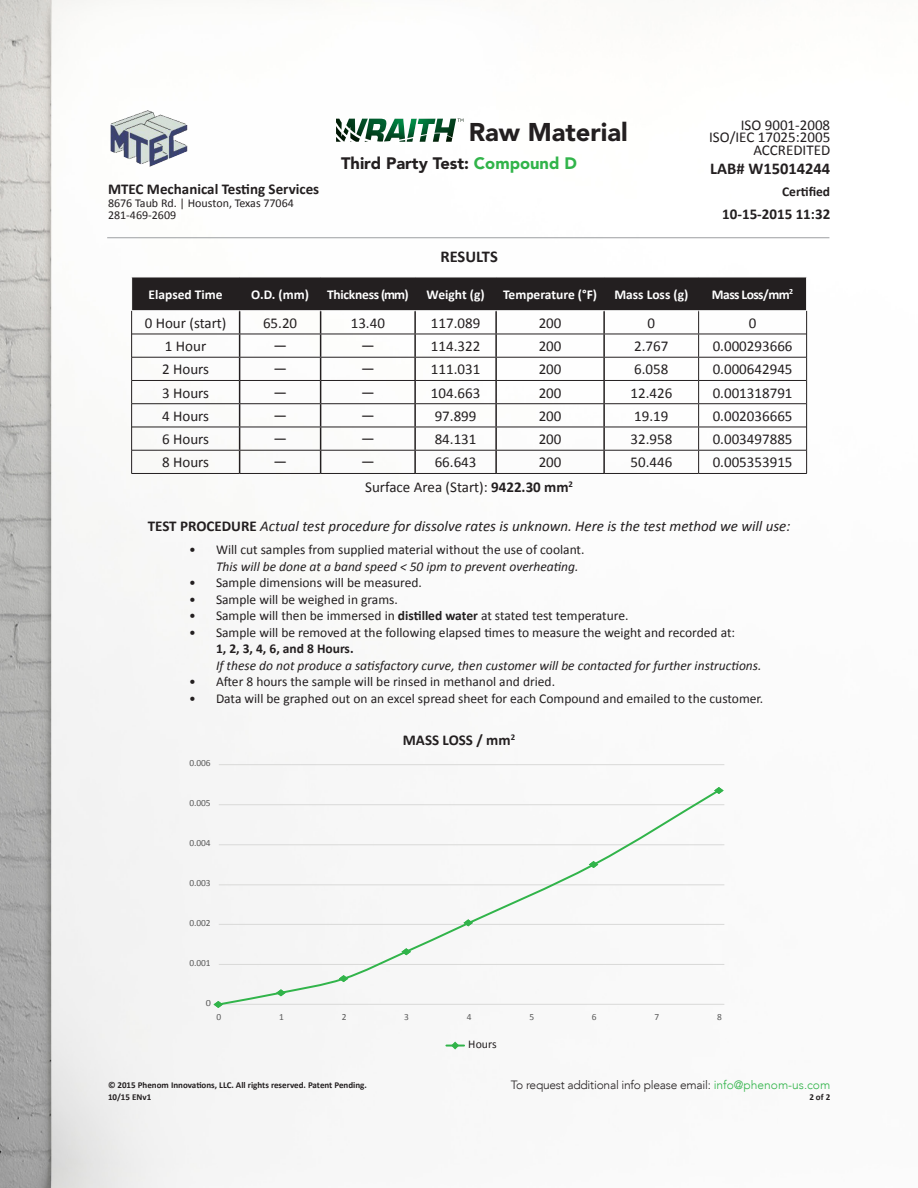
<style>
.page{position:relative;width:918px;height:1188px;background:#fff}
.page>*{position:absolute;margin:0;border:0;box-sizing:border-box;transform-origin:0 0}
.t1{font:900 25.5px "Avenir LT Std";color:#231f20}
.t2{font:900 16.5px "Avenir LT Std";color:#231f20}
.t3{font:700 16.5px "Calibri";color:#231f20}
.Body_Text{font:15px "Calibri";color:#231f20}
.Body_Text-2{font:italic 15px "Calibri";color:#231f20}
.Body_Text-3{font:700 15px "Calibri";color:#231f20}
.t4{font:13.5px/16.5px "Calibri";color:#231f20}
.t5{font:italic 13.5px/16.5px "Calibri";color:#231f20}
.t6{font:700 13.5px "Calibri";color:#fff}
.t7{font:700 13.5px "Calibri";letter-spacing:-.02em;color:#fff}
.t8{font:700 13.5px "Calibri";letter-spacing:-.04em;color:#fff}
.t9{font:700 13.5px "Calibri";color:#231f20}
.t10{font:300 12px "Avenir LT";letter-spacing:-.02em;color:#231f20}
.t11{font:12px "Calibri";color:#231f20}
.t12{font:11.85px "Calibri";color:#231f20}
.t13{font:9.45px "Calibri";letter-spacing:-.005em;color:#5a5a5a}
.t14{font:9.45px "Calibri";letter-spacing:-.005em;color:#5a5a5a;scale:1.08 1}
.t15{font:700 9px "Calibri";color:#231f20}
.s1{color:#31b44a}
.s2{font-weight:700}
.s3{font-weight:700;font-style:normal}
.s4{font-style:italic}
.s5{font-style:normal}
</style>
<div class="page">
<img style="left:0;top:0;width:830px;height:1188px">
<img style="left:108px;top:108px;width:81px;height:61px">
<hr style="left:219px;top:1004px;width:505px;height:1px;background:#d9d9d8">
<svg style="left:446px;top:1040px;width:18px;height:11px"></svg>
<hr style="left:219px;top:764px;width:505px;height:1px;background:#d9d9d8">
<hr style="left:219px;top:804px;width:505px;height:1px;background:#d9d9d8">
<hr style="left:219px;top:845px;width:505px;height:1px;background:#d9d9d8">
<hr style="left:219px;top:885px;width:505px;height:1px;background:#d9d9d8">
<hr style="left:219px;top:924px;width:505px;height:1px;background:#d9d9d8">
<hr style="left:219px;top:964px;width:505px;height:1px;background:#d9d9d8">
<svg style="left:216px;top:788px;width:505px;height:219px"></svg>
<svg style="left:212px;top:999px;width:13px;height:10px"></svg>
<svg style="left:274px;top:988px;width:14px;height:10px"></svg>
<svg style="left:337px;top:973px;width:13px;height:11px"></svg>
<svg style="left:400px;top:946px;width:13px;height:11px"></svg>
<svg style="left:462px;top:918px;width:13px;height:10px"></svg>
<svg style="left:587px;top:859px;width:13px;height:11px"></svg>
<svg style="left:712px;top:785px;width:14px;height:10px"></svg>
<svg style="left:336px;top:118px;width:127px;height:24px"></svg>
<svg style="left:131px;top:277px;width:676px;height:196px"></svg>
<hr style="left:131px;top:473px;width:109px;height:1px;background:#231f20">
<hr style="left:240px;top:473px;width:81px;height:1px;background:#231f20">
<hr style="left:321px;top:473px;width:94px;height:1px;background:#231f20">
<hr style="left:415px;top:473px;width:81px;height:1px;background:#231f20">
<hr style="left:496px;top:473px;width:108px;height:1px;background:#231f20">
<hr style="left:604px;top:473px;width:95px;height:1px;background:#231f20">
<hr style="left:699px;top:473px;width:108px;height:1px;background:#231f20">
<hr style="left:107px;top:237px;width:722px;height:1px;background:#9d9fa2">
<p class="Body_Text-3" style="left:108px;top:178px;width:213px">MTEC Mechanical Testing Services</p>
<p class="t11" style="left:108px;top:195px;width:187px">8676 Taub Rd. | Houston, Texas 77064</p>
<p class="t11" style="left:108px;top:207px;width:70px">281-469-2609</p>
<p class="t1" style="left:469px;top:117px;width:161px">Raw Material</p>
<p class="t2" style="left:341px;top:153px;width:237px">Third Party Test: <span class="s1">Compound D</span></p>
<p class="t3" style="left:440px;top:245px;width:59px">RESULTS</p>
<p class="Body_Text" style="left:741px;top:114px;width:91px">ISO 9001-2008</p>
<p class="Body_Text" style="left:709px;top:127px;width:123px">ISO/IEC 17025:2005</p>
<p class="Body_Text" style="left:753px;top:139px;width:78px">ACCREDITED</p>
<p class="t3" style="left:710px;top:157px;width:122px">LAB# W15014244</p>
<p class="t9" style="left:782px;top:182px;width:50px">Certified</p>
<p class="Body_Text-3" style="left:722px;top:203px;width:109px">10-15-2015 11:32</p>
<p class="t6" style="left:149px;top:285px;width:75px">Elapsed Time</p>
<p class="t6" style="left:251px;top:285px;width:59px">O.D. (mm)</p>
<p class="t7" style="left:327px;top:285px;width:83px">Thickness (mm)</p>
<p class="t6" style="left:427px;top:285px;width:60px">Weight (g)</p>
<p class="t6" style="left:503px;top:285px;width:96px">Temperature (°F)</p>
<p class="t6" style="left:614px;top:285px;width:75px">Mass Loss (g)</p>
<p class="t8" style="left:712px;top:285px;width:83px">Mass Loss/mm<sup>2</sup></p>
<p class="Body_Text" style="left:145px;top:313px;width:83px">0 Hour (start)</p>
<p class="Body_Text" style="left:263px;top:313px;width:36px">65.20</p>
<p class="Body_Text" style="left:351px;top:313px;width:36px">13.40</p>
<p class="Body_Text" style="left:431px;top:313px;width:51px">117.089</p>
<p class="Body_Text" style="left:539px;top:313px;width:24px">200</p>
<p class="Body_Text" style="left:648px;top:313px;width:9px">0</p>
<p class="Body_Text" style="left:749px;top:313px;width:9px">0</p>
<p class="Body_Text" style="left:165px;top:336px;width:43px">1 Hour</p>
<p class="Body_Text" style="left:273px;top:336px;width:15px">―</p>
<p class="Body_Text" style="left:361px;top:336px;width:15px">―</p>
<p class="Body_Text" style="left:431px;top:336px;width:51px">114.322</p>
<p class="Body_Text" style="left:539px;top:336px;width:24px">200</p>
<p class="Body_Text" style="left:634px;top:336px;width:36px">2.767</p>
<p class="Body_Text" style="left:713px;top:336px;width:81px">0.000293666</p>
<p class="Body_Text" style="left:162px;top:359px;width:48px">2 Hours</p>
<p class="Body_Text" style="left:273px;top:359px;width:15px">―</p>
<p class="Body_Text" style="left:361px;top:359px;width:15px">―</p>
<p class="Body_Text" style="left:431px;top:359px;width:51px">111.031</p>
<p class="Body_Text" style="left:539px;top:359px;width:24px">200</p>
<p class="Body_Text" style="left:634px;top:359px;width:36px">6.058</p>
<p class="Body_Text" style="left:713px;top:359px;width:81px">0.000642945</p>
<p class="Body_Text" style="left:162px;top:382px;width:48px">3 Hours</p>
<p class="Body_Text" style="left:273px;top:382px;width:15px">―</p>
<p class="Body_Text" style="left:361px;top:382px;width:15px">―</p>
<p class="Body_Text" style="left:431px;top:382px;width:51px">104.663</p>
<p class="Body_Text" style="left:539px;top:382px;width:24px">200</p>
<p class="Body_Text" style="left:630px;top:382px;width:43px">12.426</p>
<p class="Body_Text" style="left:713px;top:382px;width:81px">0.001318791</p>
<p class="Body_Text" style="left:162px;top:406px;width:48px">4 Hours</p>
<p class="Body_Text" style="left:273px;top:406px;width:15px">―</p>
<p class="Body_Text" style="left:361px;top:406px;width:15px">―</p>
<p class="Body_Text" style="left:435px;top:406px;width:43px">97.899</p>
<p class="Body_Text" style="left:539px;top:406px;width:24px">200</p>
<p class="Body_Text" style="left:634px;top:406px;width:36px">19.19</p>
<p class="Body_Text" style="left:713px;top:406px;width:81px">0.002036665</p>
<p class="Body_Text" style="left:162px;top:429px;width:48px">6 Hours</p>
<p class="Body_Text" style="left:273px;top:429px;width:15px">―</p>
<p class="Body_Text" style="left:361px;top:429px;width:15px">―</p>
<p class="Body_Text" style="left:435px;top:429px;width:43px">84.131</p>
<p class="Body_Text" style="left:539px;top:429px;width:24px">200</p>
<p class="Body_Text" style="left:630px;top:429px;width:43px">32.958</p>
<p class="Body_Text" style="left:713px;top:429px;width:81px">0.003497885</p>
<p class="Body_Text" style="left:162px;top:452px;width:48px">8 Hours</p>
<p class="Body_Text" style="left:273px;top:452px;width:15px">―</p>
<p class="Body_Text" style="left:361px;top:452px;width:15px">―</p>
<p class="Body_Text" style="left:435px;top:452px;width:43px">66.643</p>
<p class="Body_Text" style="left:539px;top:452px;width:24px">200</p>
<p class="Body_Text" style="left:630px;top:452px;width:43px">50.446</p>
<p class="Body_Text" style="left:713px;top:452px;width:81px">0.005353915</p>
<p class="Body_Text" style="left:365px;top:477px;width:209px">Surface Area (Start): <span class="s2">9422.30 mm</span><sup>2</sup></p>
<p class="Body_Text-2" style="left:148px;top:516px;width:644px"><span class="s3">TEST PROCEDURE</span> Actual test procedure for dissolve rates is unknown. Here is the test method we will use:</p>
<p class="t4" style="left:216px;top:541px;width:370px;text-indent:-27px">• Will cut samples from supplied material without the use of coolant.<br><span class="s4">This will be done at a band speed &lt; 50 ipm to prevent overheating.</span></p>
<p class="t4" style="left:189px;top:574px;width:235px">• Sample dimensions will be measured.</p>
<p class="t4" style="left:189px;top:591px;width:210px">• Sample will be weighed in grams.</p>
<p class="t4" style="left:189px;top:607px;width:441px">• Sample will then be immersed in <span class="s2">distilled water</span> at stated test temperature.</p>
<p class="t5" style="left:216px;top:623px;width:547px;text-indent:-27px"><span class="s5">• Sample will be removed at the following elapsed times to measure the weight and recorded at:<br></span><span class="s3">1, 2, 3, 4, 6, and 8 Hours.<br></span>If these do not produce a satisfactory curve, then customer will be contacted for further instructions.</p>
<p class="t4" style="left:189px;top:673px;width:368px">• After 8 hours the sample will be rinsed in methanol and dried.</p>
<p class="t4" style="left:189px;top:690px;width:576px">• Data will be graphed out on an excel spread sheet for each Compound and emailed to the customer.</p>
<p class="Body_Text-3" style="left:403px;top:729px;width:114px">MASS LOSS / mm<sup>2</sup></p>
<p class="t13" style="left:189px;top:756px;width:23px">0.006</p>
<p class="t13" style="left:189px;top:796px;width:23px">0.005</p>
<p class="t13" style="left:189px;top:836px;width:23px">0.004</p>
<p class="t13" style="left:189px;top:876px;width:23px">0.003</p>
<p class="t13" style="left:189px;top:916px;width:23px">0.002</p>
<p class="t13" style="left:189px;top:956px;width:23px">0.001</p>
<p class="t14" style="left:206px;top:996px;width:6px">0</p>
<p class="t13" style="left:217px;top:1011px;width:6px">0</p>
<p class="t13" style="left:279px;top:1011px;width:6px">1</p>
<p class="t13" style="left:342px;top:1011px;width:6px">2</p>
<p class="t13" style="left:404px;top:1011px;width:6px">3</p>
<p class="t13" style="left:467px;top:1011px;width:6px">4</p>
<p class="t13" style="left:529px;top:1011px;width:6px">5</p>
<p class="t13" style="left:592px;top:1011px;width:6px">6</p>
<p class="t13" style="left:655px;top:1011px;width:6px">7</p>
<p class="t13" style="left:717px;top:1011px;width:6px">8</p>
<p class="t12" style="left:468px;top:1036px;width:30px">Hours</p>
<p class="t10" style="left:511px;top:1077px;width:321px">To request additional info please email: <span class="s1">info@phenom-us.com</span></p>
<p class="t15" style="left:108px;top:1079px;width:260px">© 2015 Phenom Innovations, LLC. All rights reserved. Patent Pending.</p>
<p class="t15" style="left:108px;top:1091px;width:45px">10/15 ENv1</p>
<p class="t15" style="left:809px;top:1091px;width:22px">2 of 2</p>
</div>
